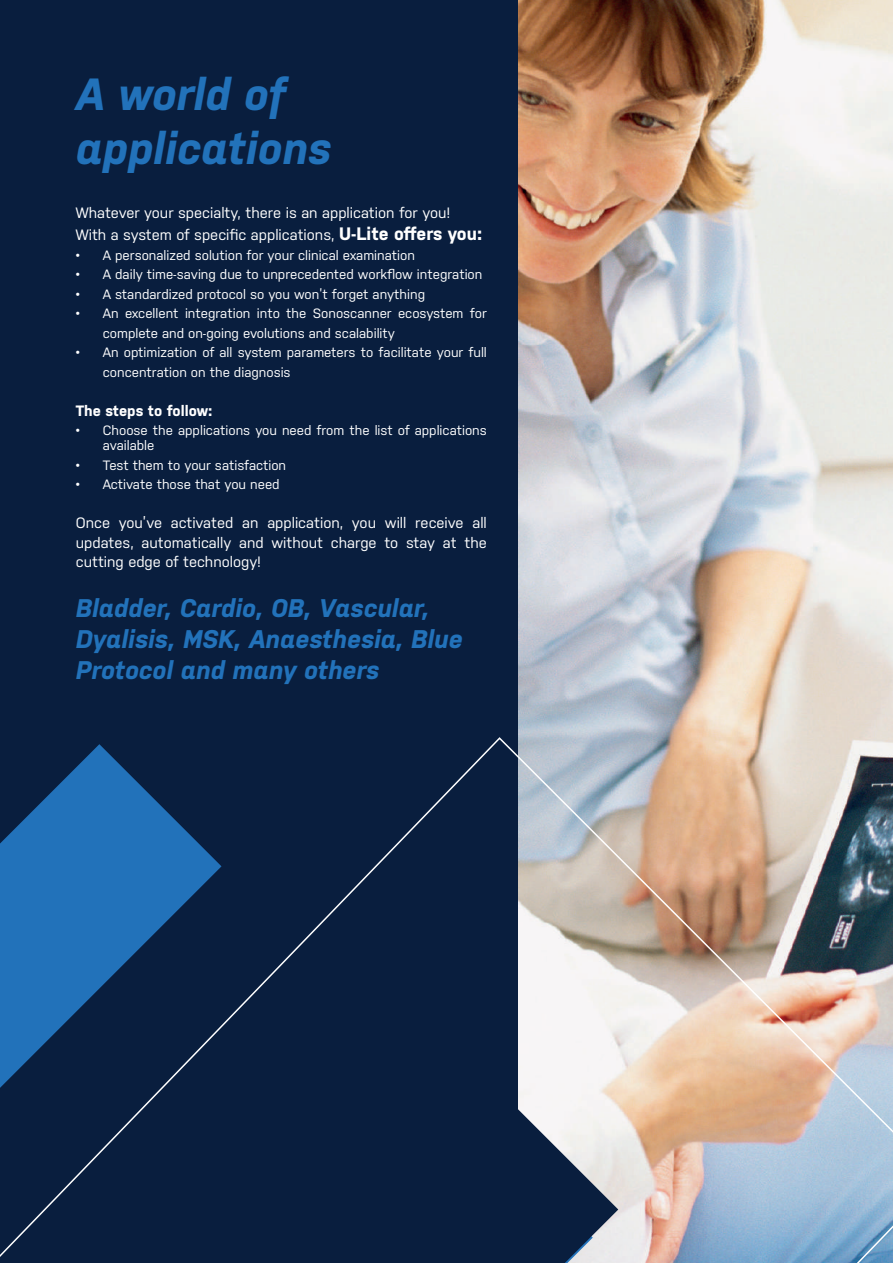
<style>
.page{position:relative;width:893px;height:1263px;background:#091e3e}
.page>*{position:absolute;margin:0;border:0;box-sizing:border-box;transform-origin:0 0}
.t1{font:italic 700 45px/54px "Nudista";color:#2272ba}
.t2{font:italic 700 25.5px/30.6px "Nudista";color:#2272ba}
.t3{font:15px/19.5px "Nudista";color:#fff}
.t4{font:700 15px "Nudista";color:#fff}
.t5{font:13.5px/19.5px "Nudista";color:#fff}
.s1{font-weight:700;font-size:18px}
</style>
<div class="page">
<img style="left:519px;top:0;width:374px;height:736px">
<svg style="left:0;top:736px;width:893px;height:527px"></svg>
<h1 class="t1" style="left:76px;top:67px;width:257px">A world of applications</h1>
<p class="t3" style="left:76px;top:201px;width:408px;line-height:22.5px">Whatever your specialty, there is an application for you!<br>With a system of specific applications, <span class="s1">U-Lite offers you:</span></p>
<p class="t5" style="left:76px;top:245px;width:341px">• A personalized solution for your clinical examination</p>
<p class="t5" style="left:76px;top:265px;width:408px">• A daily time-saving due to unprecedented workflow integration</p>
<p class="t5" style="left:76px;top:284px;width:351px">• A standardized protocol so you won’t forget anything</p>
<p class="t5" style="left:103px;top:304px;width:386px;text-indent:-27px">• An excellent integration into the Sonoscanner ecosystem for complete and on-going evolutions and scalability</p>
<p class="t5" style="left:103px;top:343px;width:386px;text-indent:-27px">• An optimization of all system parameters to facilitate your full concentration on the diagnosis</p>
<p class="t4" style="left:76px;top:399px;width:138px">The steps to follow:</p>
<p class="t5" style="left:103px;top:423px;width:386px;line-height:15px;text-indent:-27px">• Choose the applications you need from the list of applications available</p>
<p class="t5" style="left:76px;top:455px;width:212px">• Test them to your satisfaction</p>
<p class="t5" style="left:76px;top:475px;width:205px">• Activate those that you need</p>
<p class="t3" style="left:76px;top:513px;width:413px;text-align:justify">Once you’ve activated an application, you will receive all updates, automatically and without charge to stay at the cutting edge of technology!</p>
<h2 class="t2" style="left:76px;top:593px;width:388px">Bladder, Cardio, OB, Vascular,<br>Dyalisis, MSK, Anaesthesia, Blue<br>Protocol and many others</h2>
</div>
